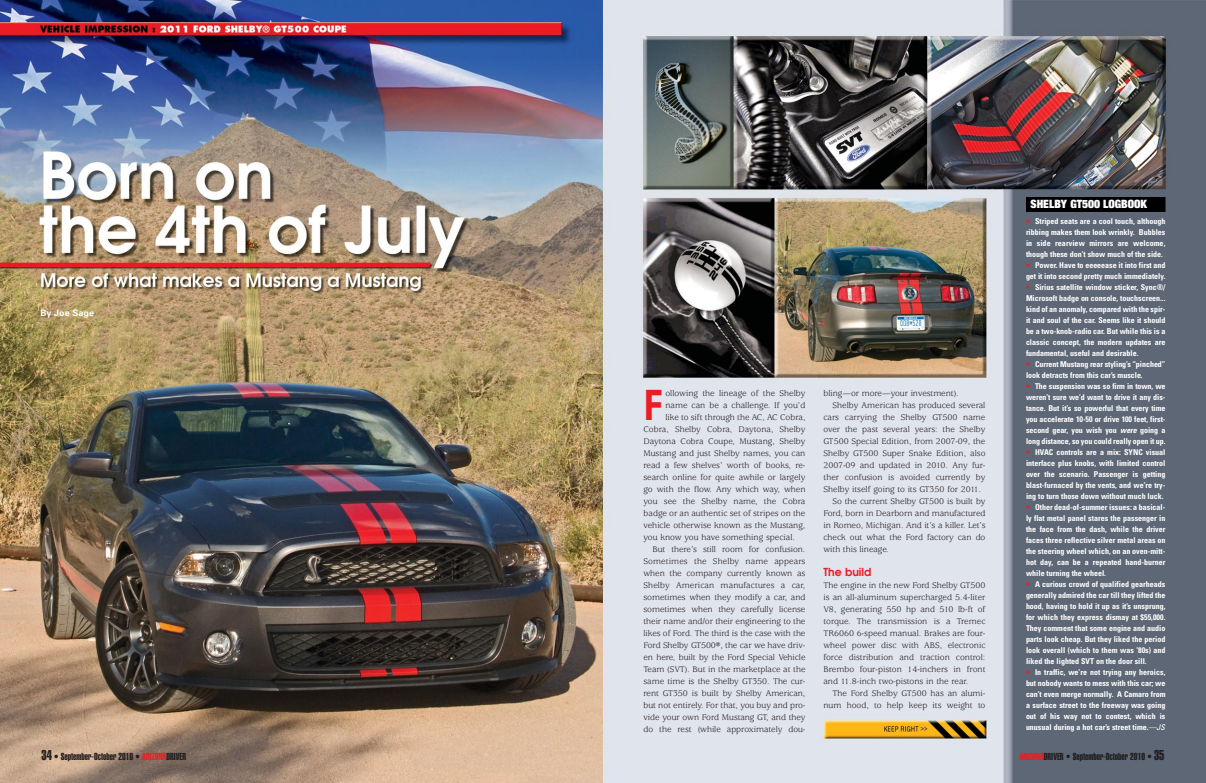
<style>
.page{position:relative;width:1206px;height:783px;background:#fff}
.page>*{position:absolute;margin:0;border:0;box-sizing:border-box;transform-origin:0 0}
.t1{font:600 40.8px "Avant Garde";color:#ed1c24}
.t2{font:900 expanded 11.5px "Helvetica Neue";color:#fff}
.t3{font:600 11px "Avant Garde";color:#ed1c24}
.t4{font:10px "Helvetica Extra Compressed";color:#231f20}
.t5{font:9px/12px "Usherwood";letter-spacing:-.005em;color:#231f20;text-align:justify}
.t6{font:700 9px "Univers";color:#fff}
.t7{font:700 condensed 8px/11px "Univers";color:#fff;text-align:justify}
.s1{color:#ed1c24}
.s2{font-style:italic}
.s3{font-weight:400;font-style:italic}
.s4{font-size:14px}
</style>
<div class="page">
<img style="left:603px;top:0;width:603px;height:783px">
<div style="left:1026px;top:197px;width:140px;height:15px;background:#010000"></div>
<img style="left:0;top:0;width:603px;height:783px">
<p class="t6" style="left:40px;top:309px;width:55px">By Joe Sage</p>
<h1 class="t1" style="left:644px;top:390px;width:21px">F</h1>
<p class="t5" style="left:665px;top:388px;width:142px">ollowing the lineage of the Shelby</p>
<p class="t5" style="left:665px;top:400px;width:142px">name can be a challenge. If you’d</p>
<p class="t5" style="left:665px;top:412px;width:142px">like to sift through the AC, AC Cobra,</p>
<p class="t5" style="left:643px;top:424px;width:164px">Cobra, Shelby Cobra, Daytona, Shelby</p>
<p class="t5" style="left:643px;top:436px;width:163px">Daytona Cobra Coupe, Mustang, Shelby</p>
<p class="t5" style="left:643px;top:448px;width:163px">Mustang and just Shelby names, you can</p>
<p class="t5" style="left:643px;top:460px;width:164px">read a few shelves’ worth of books, re -</p>
<p class="t5" style="left:643px;top:472px;width:163px">search online for quite awhile or largely</p>
<p class="t5" style="left:643px;top:484px;width:164px">go with the flow. Any which way, when</p>
<p class="t5" style="left:643px;top:496px;width:163px">you see the Shelby name, the Cobra</p>
<p class="t5" style="left:643px;top:508px;width:163px">badge or an authentic set of stripes on the</p>
<p class="t5" style="left:643px;top:520px;width:163px">vehicle otherwise known as the Mustang,</p>
<p class="t5" style="left:643px;top:532px;width:153px">you know you have something special.</p>
<p class="t5" style="left:652px;top:544px;width:154px">But there’s still room for confusion.</p>
<p class="t5" style="left:643px;top:556px;width:163px">Some times the Shelby name appears</p>
<p class="t5" style="left:643px;top:568px;width:163px">when the company currently known as</p>
<p class="t5" style="left:643px;top:580px;width:163px">Shelby American manufactures a car,</p>
<p class="t5" style="left:643px;top:592px;width:163px">sometimes when they modify a car, and</p>
<p class="t5" style="left:643px;top:604px;width:163px">sometimes when they carefully license</p>
<p class="t5" style="left:643px;top:616px;width:163px">their name and/or their engineering to the</p>
<p class="t5" style="left:643px;top:628px;width:163px">likes of Ford. The third is the case with the</p>
<p class="t5" style="left:643px;top:640px;width:163px">Ford Shelby GT500®, the car we have driv-</p>
<p class="t5" style="left:643px;top:652px;width:164px">en here, built by the Ford Special Vehicle</p>
<p class="t5" style="left:643px;top:664px;width:164px">Team (SVT). But in the marketplace at the</p>
<p class="t5" style="left:643px;top:676px;width:163px">same time is the Shelby GT350. The cur-</p>
<p class="t5" style="left:643px;top:688px;width:163px">rent GT350 is built by Shelby American,</p>
<p class="t5" style="left:643px;top:700px;width:163px">but not entirely. For that, you buy and pro-</p>
<p class="t5" style="left:643px;top:712px;width:164px">vide your own Ford Mustang GT, and they</p>
<p class="t5" style="left:643px;top:724px;width:163px">do the rest (while approximately dou-</p>
<p class="t5" style="left:823px;top:388px;width:137px">bling—or more—your investment).</p>
<p class="t5" style="left:832px;top:400px;width:155px">Shelby American has produced several</p>
<p class="t5" style="left:823px;top:412px;width:163px">cars carrying the Shelby GT500 name</p>
<p class="t5" style="left:823px;top:424px;width:163px">over the past several years: the Shelby</p>
<p class="t5" style="left:823px;top:436px;width:163px">GT500 Special Edition, from 2007-09, the</p>
<p class="t5" style="left:823px;top:448px;width:164px">Shelby GT500 Super Snake Edition, also</p>
<p class="t5" style="left:823px;top:460px;width:164px">2007-09 and updated in 2010. Any fur-</p>
<p class="t5" style="left:823px;top:472px;width:164px">ther confusion is avoided currently by</p>
<p class="t5" style="left:823px;top:484px;width:159px">Shelby itself going to its GT350 for 2011.</p>
<p class="t5" style="left:832px;top:496px;width:154px">So the current Shelby GT500 is built by</p>
<p class="t5" style="left:823px;top:508px;width:163px">Ford, born in Dearborn and manufactured</p>
<p class="t5" style="left:823px;top:520px;width:164px">in Romeo, Michigan. And it’s a killer. Let’s</p>
<p class="t5" style="left:823px;top:532px;width:163px">check out what the Ford factory can do</p>
<p class="t5" style="left:823px;top:544px;width:67px">with this lineage.</p>
<p class="t3" style="left:824px;top:568px;width:50px">The build</p>
<p class="t5" style="left:824px;top:580px;width:164px">The engine in the new Ford Shelby GT500 is an all-aluminum supercharged 5.4-liter V8, generating 550 hp and 510 lb-ft of torque. The transmission is a Tremec TR6060 6-speed manual. Brakes are four&shy;wheel power disc with ABS, electronic force distribution and traction control:<br>Brembo four-piston 14-inchers in front and 11.8-inch two-pistons in the rear.</p>
<p class="t5" style="left:824px;top:688px;width:164px;text-align:right">The Ford Shelby GT500 has an alumi - num hood, to help keep its weight to</p>
<p class="t2" style="left:1031px;top:200px;width:118px">SHELBY GT500 LOGBOOK</p>
<p class="t7" style="left:1026px;top:216px;width:141px"><span class="s1">•</span> Striped seats are a cool touch, although ribbing makes them look wrinkly. Bubbles in side rearview mirrors are welcome, though these don’t show much of the side.</p>
<p class="t7" style="left:1026px;top:260px;width:141px"><span class="s1">•</span> Power. Have to eeeeease it into first and get it into second pretty much immediately.</p>
<p class="t7" style="left:1026px;top:282px;width:141px"><span class="s1">•</span> Sirius satellite window sticker, Sync®/ Microsoft badge on console, touchscreen... kind of an anomaly, compared with the spir&shy;it and soul of the car. Seems like it should be a two-knob-radio car. But while this is a classic concept, the modern updates are fundamental, useful and desirable.</p>
<p class="t7" style="left:1026px;top:359px;width:141px"><span class="s1">•</span> Current Mustang rear styling’s “pinched” look detracts from this car’s muscle.</p>
<p class="t7" style="left:1026px;top:381px;width:141px"><span class="s1">•</span> The suspension was so firm in town, we weren’t sure we’d want to drive it any dis&shy;tance. But it’s so powerful that every time you accelerate 10-50 or drive 100 feet, first&shy;second gear, you wish you <span class="s2">were</span> going a long distance, so you could really open it up.</p>
<p class="t7" style="left:1026px;top:447px;width:141px"><span class="s1">•</span> HVAC controls are a mix: SYNC visual interface plus knobs, with limited control over the scenario. Passen ger is getting blast-furnaced by the vents, and we’re try&shy;ing to turn those down without much luck.</p>
<p class="t7" style="left:1026px;top:502px;width:141px"><span class="s1">•</span> Other dead-of-summer issues: a basical&shy;ly flat metal panel stares the passenger in the face from the dash, while the driver faces three reflective silver metal areas on the steering wheel which, on an oven-mitt&shy;hot day, can be a repeated hand-burner while turning the wheel.</p>
<p class="t7" style="left:1026px;top:579px;width:141px"><span class="s1">•</span> A curious crowd of qualified gearheads generally admired the car till they lifted the hood, having to hold it up as it’s unsprung, for which they express dismay at $55,000.<br>They comment that some engine and audio parts look cheap. But they liked the period look overall (which to them was ’80s) and liked the lighted SVT on the door sill.</p>
<p class="t7" style="left:1026px;top:667px;width:142px;text-align:left"><span class="s1">•</span> In traffic, we’re not trying any heroics, but nobody wants to mess with this car; we can’t even merge normally. A Camaro from a surface street to the freeway was going out of his way not to contest, which is unusual during a hot car’s street time.<span class="s3">—JS</span></p>
<p class="t4" style="left:42px;top:753px;width:146px"><span class="s4">34</span> • September-October 2010 • <span class="s1">ARIZONA</span>DRIVER</p>
<p class="t4" style="left:1020px;top:753px;width:146px"><span class="s1">ARIZONA</span>DRIVER • September-October 2010 • <span class="s4">35</span></p>
</div>
